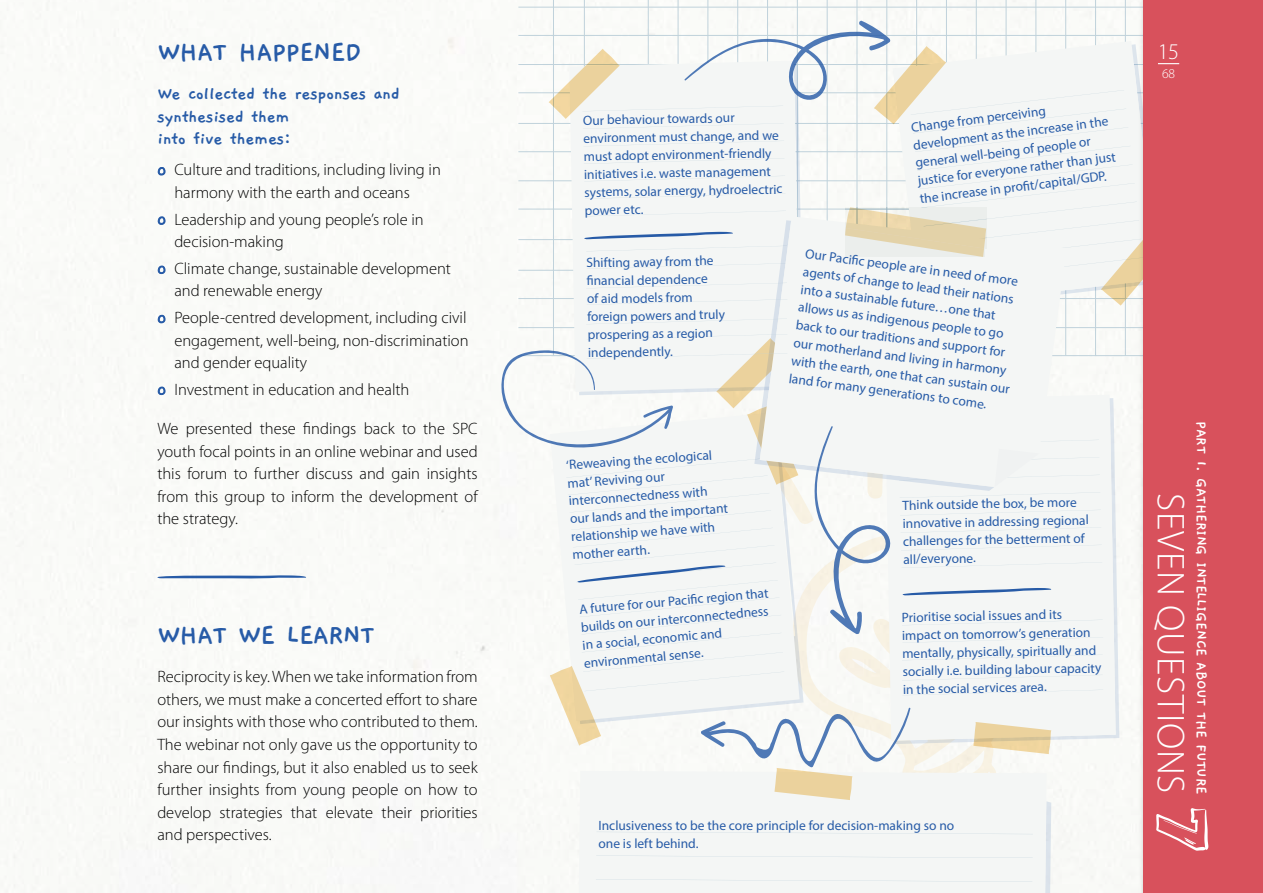
<style>
.page{position:relative;width:1263px;height:893px;background:#fff}
.page>*{position:absolute;margin:0;border:0;box-sizing:border-box;transform-origin:0 0}
.t1{font:300 39px "Myriad Pro";letter-spacing:.02em;color:#fff}
.t2{font:700 30px "Gaegu";letter-spacing:-.025em;color:#275ba7}
.t3{font:300 22.5px "Myriad Pro";color:#fff}
.t4{font:700 19.5px/22.5px "Gaegu";letter-spacing:-.025em;color:#275ba7}
.t5{font:300 16.5px/22.5px "Myriad Pro";color:#000}
.t6{font:700 16.5px "Gaegu";letter-spacing:-.025em;color:#fff}
.t7{font:13.5px/18px "Myriad Pro";color:#275ba7}
.t8{font:300 13.5px "Myriad Pro";color:#fff}
.s1{font-family:"Gaegu";font-weight:400;font-size:15px;color:#275ba7}
</style>
<div class="page">
<img style="left:0;top:0;width:1139px;height:893px">
<hr style="left:518px;top:7px;width:745px;height:1px;background:#c0d2db">
<hr style="left:518px;top:270px;width:745px;height:1px;background:#c0d2db">
<hr style="left:518px;top:64px;width:745px;height:1px;background:#c0d2db">
<hr style="left:518px;top:327px;width:745px;height:1px;background:#c0d2db">
<hr style="left:518px;top:35px;width:745px;height:1px;background:#c0d2db">
<hr style="left:518px;top:298px;width:745px;height:1px;background:#c0d2db">
<hr style="left:518px;top:123px;width:745px;height:1px;background:#c0d2db">
<hr style="left:518px;top:181px;width:745px;height:1px;background:#c0d2db">
<hr style="left:518px;top:355px;width:745px;height:1px;background:#c0d2db">
<hr style="left:518px;top:151px;width:745px;height:1px;background:#c0d2db">
<hr style="left:518px;top:93px;width:745px;height:1px;background:#c0d2db">
<hr style="left:518px;top:239px;width:745px;height:1px;background:#c0d2db">
<hr style="left:518px;top:209px;width:745px;height:1px;background:#c0d2db">
<hr style="left:708px;top:0;width:1px;height:356px;background:#c0d2db">
<hr style="left:584px;top:0;width:1px;height:356px;background:#c0d2db">
<hr style="left:827px;top:0;width:1px;height:356px;background:#c0d2db">
<hr style="left:946px;top:0;width:1px;height:356px;background:#c0d2db">
<hr style="left:1065px;top:0;width:1px;height:355px;background:#c0d2db">
<hr style="left:737px;top:0;width:1px;height:356px;background:#c0d2db">
<hr style="left:857px;top:0;width:1px;height:356px;background:#c0d2db">
<hr style="left:976px;top:0;width:1px;height:356px;background:#c0d2db">
<hr style="left:1095px;top:0;width:1px;height:356px;background:#c0d2db">
<hr style="left:648px;top:0;width:1px;height:356px;background:#c0d2db">
<hr style="left:767px;top:0;width:1px;height:356px;background:#c0d2db">
<hr style="left:886px;top:0;width:1px;height:356px;background:#c0d2db">
<hr style="left:1006px;top:0;width:1px;height:356px;background:#c0d2db">
<hr style="left:1125px;top:0;width:1px;height:356px;background:#c0d2db">
<hr style="left:678px;top:0;width:1px;height:356px;background:#c0d2db">
<hr style="left:553px;top:0;width:1px;height:356px;background:#c0d2db">
<hr style="left:797px;top:0;width:1px;height:356px;background:#c0d2db">
<hr style="left:916px;top:0;width:1px;height:356px;background:#c0d2db">
<hr style="left:1036px;top:0;width:1px;height:356px;background:#c0d2db">
<div style="left:569px;top:306px;width:185px;height:28px;background:#f4f6f5"></div>
<svg style="left:1103px;top:395px;width:12px;height:346px;fill:#f4f6f5"></svg>
<svg style="left:1110px;top:398px;width:4px;height:18px"></svg>
<div style="left:1139px;top:0;width:124px;height:893px;background:#000;opacity:.4"></div>
<div style="left:1144px;top:0;width:119px;height:893px;background:#d8515c"></div>
<svg style="left:1156px;top:808px;width:52px;height:43px"></svg>
<svg style="left:157px;top:575px;width:149px;height:4px"></svg>
<div style="left:760px;top:306px;width:307px;height:28px;background:#f4f6f5"></div>
<svg style="left:586px;top:319px;width:201px;height:5px"></svg>
<svg style="left:549px;top:20px;width:630px;height:286px"></svg>
<svg style="left:494px;top:334px;width:609px;height:559px"></svg>
<h2 class="t2" style="left:157px;top:37px;width:206px">WHAT HAPPENED</h2>
<h3 class="t4" style="left:157px;top:83px;width:244px">We collected the responses and synthesised them<br>into five themes:</h3>
<p class="t5" style="left:174px;top:159px;width:268px;text-indent:-17px"><span class="s1">O</span> Culture and traditions, including living in harmony with the earth and oceans</p>
<p class="t5" style="left:174px;top:208px;width:251px;text-indent:-17px"><span class="s1">O</span> Leadership and young people’s role in decision-making</p>
<p class="t5" style="left:174px;top:257px;width:278px;text-indent:-17px"><span class="s1">O</span> Climate change, sustainable development and renewable energy</p>
<p class="t5" style="left:174px;top:307px;width:296px;text-align:justify;text-indent:-17px"><span class="s1">O</span> People-centred development, including civil engagement, well-being, non-discrimination and gender equality</p>
<p class="t5" style="left:157px;top:378px;width:254px"><span class="s1">O</span> Investment in education and health</p>
<p class="t5" style="left:157px;top:418px;width:322px;text-align:justify">We presented these findings back to the SPC youth focal points in an online webinar and used this forum to further discuss and gain insights from this group to inform the development of the strategy.</p>
<h2 class="t2" style="left:157px;top:620px;width:219px">WHAT WE LEARNT</h2>
<p class="t5" style="left:157px;top:666px;width:322px;text-align:justify">Reciprocity is key. When we take information from others, we must make a concerted effort to share our insights with those who contributed to them.<br>The webinar not only gave us the opportunity to share our findings, but it also enabled us to seek further insights from young people on how to develop strategies that elevate their priorities and perspectives.</p>
<p class="t7" style="left:583px;top:111px;width:200px;rotate:-1deg">Our behaviour towards our environment must change, and we must adopt environment-friendly initiatives i.e. waste management systems, solar energy, hydroelectric power etc.</p>
<p class="t7" style="left:910px;top:118px;width:201px;rotate:-7deg">Change from perceiving development as the increase in the general well-being of people or justice for everyone rather than just the increase in profi t/capital/GDP.</p>
<p class="t7" style="left:586px;top:254px;width:139px;rotate:-1deg">Shifting away from the<br>fi nancial dependence<br>of aid models from foreign powers and truly prospering as a region independently.</p>
<p class="t7" style="left:805px;top:245px;width:222px;rotate:7deg">Our Pacifi c people are in need of more agents of change to lead their nations into a sustainable future…one that allows us as indigenous people to go back to our traditions and support for our motherland and living in harmony with the earth, one that can sustain our land for many generations to come.</p>
<p class="t7" style="left:566px;top:456px;width:160px;rotate:-4deg">‘Reweaving the ecological mat’ Reviving our interconnectedness with our lands and the important relationship we have with mother earth.</p>
<p class="t7" style="left:579px;top:600px;width:191px;rotate:-5deg">A future for our Pacifi c region that builds on our interconnectedness in a social, economic and environmental sense.</p>
<p class="t7" style="left:902px;top:496px;width:188px;rotate:-1deg">Think outside the box, be more innovative in addressing regional challenges for the betterment of all/everyone.</p>
<p class="t7" style="left:901px;top:608px;width:200px;rotate:-1deg">Prioritise social issues and its impact on tomorrow’s generation mentally, physically, spiritually and socially i.e. building labour capacity in the social services area.</p>
<p class="t7" style="left:598px;top:816px;width:357px">Inclusiveness to be the core principle for decision-making so no one is left behind.</p>
<h3 class="t3" style="left:1158px;top:40px;width:23px">15</h3>
<p class="t8" style="left:1162px;top:66px;width:15px">68</p>
<h1 class="t1" style="left:1192px;top:493px;width:302px;rotate:90deg">SEVEN QUESTIONS</h1>
<p class="t6" style="left:1210px;top:421px;width:374px;rotate:90deg">PART 1. GATHERING INTELLIGENCE ABOUT THE FUTURE</p>
</div>
